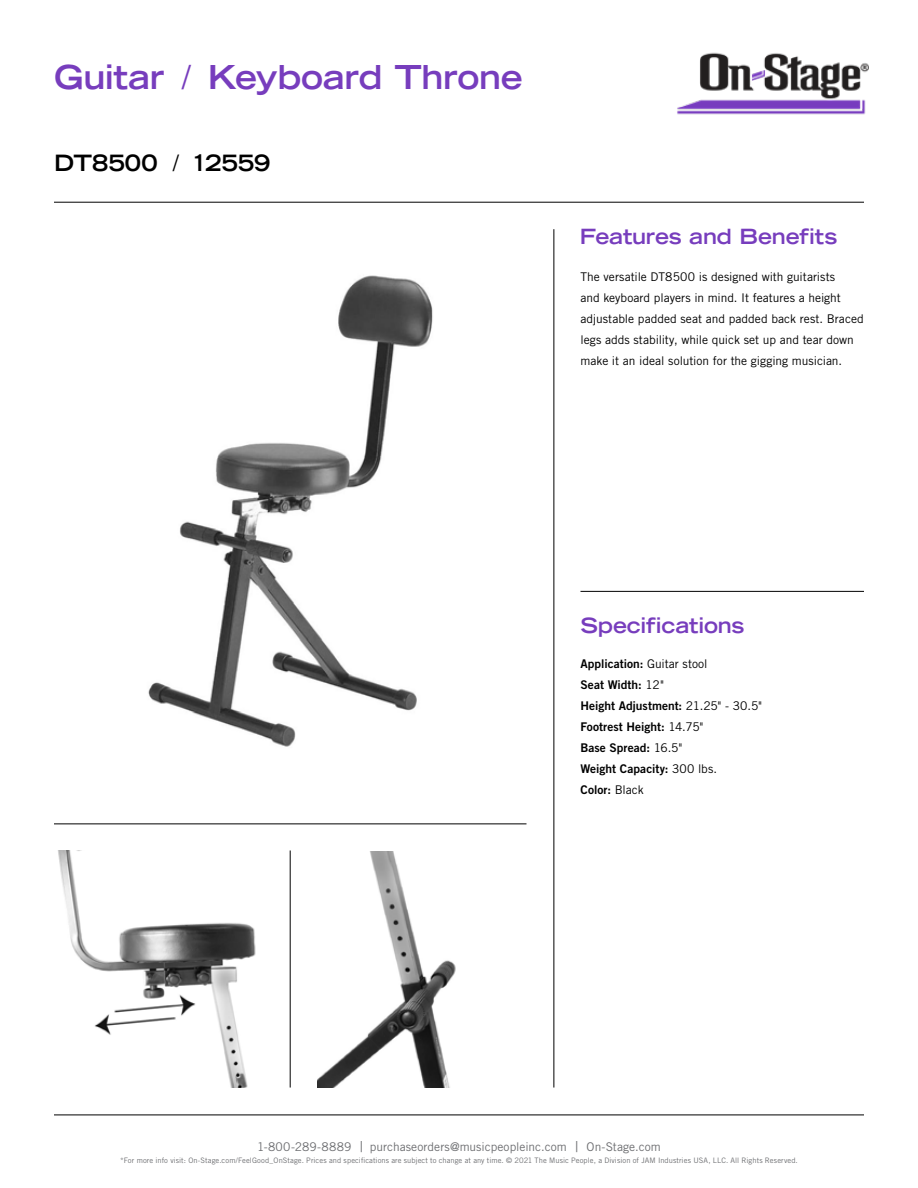
<style>
.page{position:relative;width:918px;height:1188px;background:#fff}
.page>*{position:absolute;margin:0;border:0;box-sizing:border-box;transform-origin:0 0}
.t1{font:700 expanded 33px "Trade Gothic LT Std";letter-spacing:-.01em;color:#773dbd}
.t2{font:700 expanded 22.5px "Trade Gothic LT Std";letter-spacing:.005em;color:#000}
.t3{font:700 expanded 21px "Trade Gothic LT Std";letter-spacing:-.01em;color:#773dbd}
.t4{font:12px/21px "Trade Gothic LT Std";color:#000}
.t5{font:12px/21px "Trade Gothic LT Std Bd 2";color:#000}
.t6{font:12px "Trade Gothic LT Std";letter-spacing:.005em;color:#6d6e71}
.t7{font:7.5px "Trade Gothic LT Std";letter-spacing:.01em;color:#6d6e71}
.s1{font-weight:400;font-stretch:normal}
.s2{font-family:"Trade Gothic LT Std"}
.s3{font-size:15px}
</style>
<div class="page">
<hr style="left:54px;top:202px;width:810px;height:1px;background:#000">
<img style="left:677px;top:52px;width:191px;height:63px">
<hr style="left:54px;top:824px;width:472px;height:1px;background:#000">
<hr style="left:290px;top:851px;width:1px;height:237px;background:#000">
<hr style="left:554px;top:229px;width:1px;height:859px;background:#000">
<hr style="left:54px;top:1115px;width:810px;height:1px;background:#000">
<hr style="left:580px;top:591px;width:284px;height:1px;background:#000">
<img style="left:58px;top:850px;width:198px;height:238px">
<img style="left:318px;top:852px;width:138px;height:236px">
<img style="left:148px;top:275px;width:285px;height:472px">
<h1 class="t1" style="left:54px;top:56px;width:470px">Guitar <span class="s1">/</span> Keyboard Throne</h1>
<h2 class="t2" style="left:54px;top:148px;width:218px">DT8500 <span class="s1">/</span> 12559</h2>
<h3 class="t3" style="left:580px;top:223px;width:259px">Features and Benefits</h3>
<p class="t4" style="left:580px;top:266px;width:285px">The versatile DT8500 is designed with guitarists<br>and keyboard players in mind. It features a height adjustable padded seat and padded back rest. Braced legs adds stability, while quick set up and tear down make it an ideal solution for the gigging musician.</p>
<h3 class="t3" style="left:580px;top:611px;width:165px">Specifications</h3>
<p class="t5" style="left:580px;top:653px;width:183px">Application: <span class="s2">Guitar stool<br></span>Seat Width: <span class="s2">12"<br></span>Height Adjustment: <span class="s2">21.25" - 30.5"<br></span>Footrest Height: <span class="s2">14.75"<br></span>Base Spread: <span class="s2">16.5"<br></span>Weight Capacity: <span class="s2">300 lbs.<br></span>Color: <span class="s2">Black</span></p>
<p class="t6" style="left:257px;top:1139px;width:405px">1-800-289-8889 <span class="s3">|</span> purchaseorders@musicpeopleinc.com <span class="s3">|</span> On-Stage.com</p>
<p class="t7" style="left:120px;top:1156px;width:679px">*For more info visit: On-Stage.com/FeelGood_OnStage. Prices and specifications are subject to change at any time. © 2021 The Music People, a Division of JAM Industries USA, LLC. All Rights Reserved.</p>
</div>
